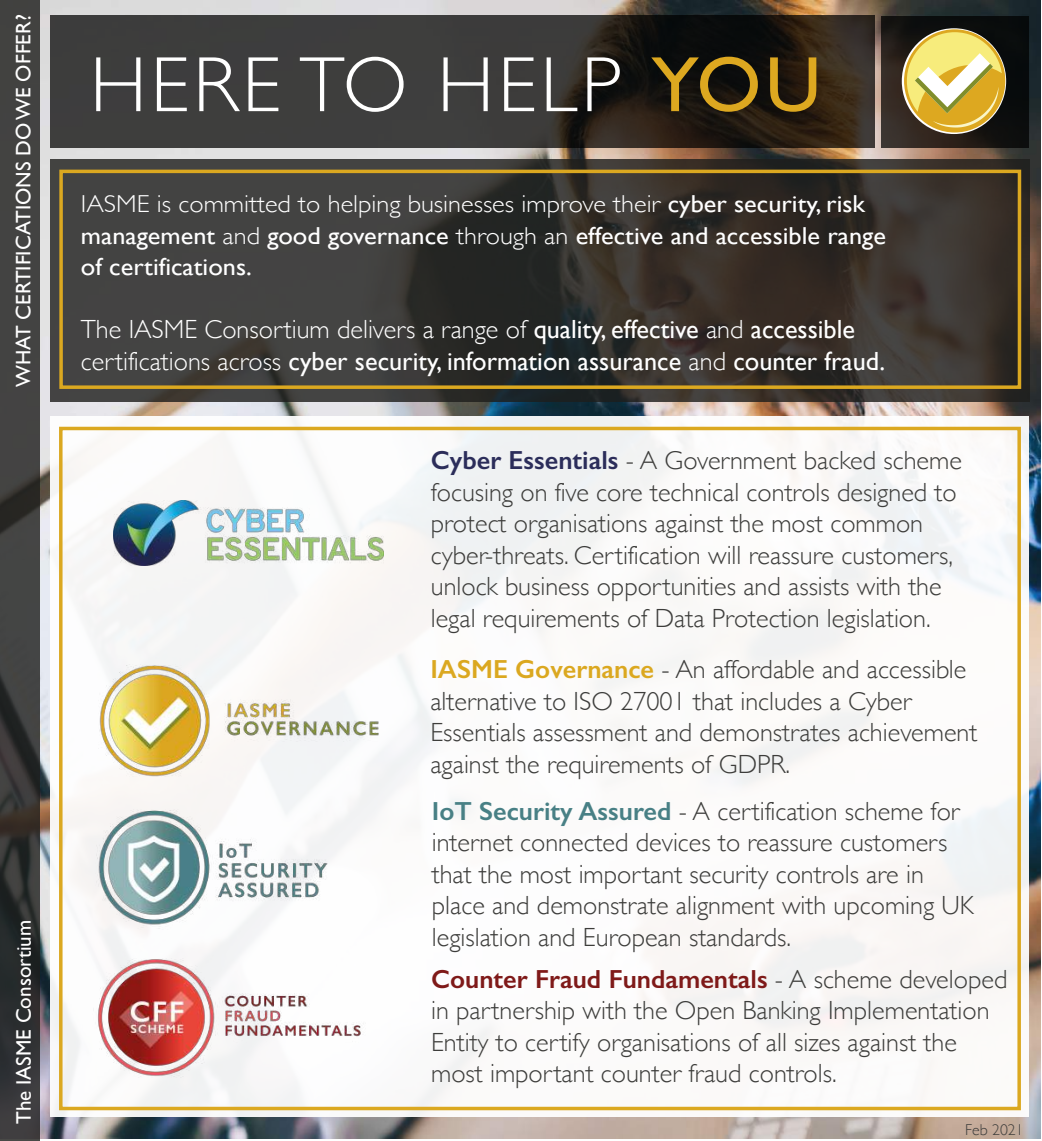
<style>
.page{position:relative;width:1042px;height:1141px;background:#fff}
.page>*{position:absolute;margin:0;border:0;box-sizing:border-box;transform-origin:0 0}
.t1{font:300 78.75px "Gill Sans";letter-spacing:.05em;color:#fff}
.t2{font:300 26.25px/31.5px "Gill Sans";color:#3d3d3b}
.t3{font:26.25px/31.5px "Gill Sans";color:#fff}
.t4{font:24.5px/31.5px "Gill Sans";color:#fff;scale:1.07 1}
.t5{font:21px "Gill Sans";color:#fff}
.t6{font:300 15.75px "Gill Sans";color:#3d3d3b}
.s1{font-weight:400;color:#dda820}
.s2{font-weight:300}
.s3{font-weight:600;color:#2b2d5a}
.s4{font-weight:600;color:#dba820}
.s5{font-weight:600;color:#488085}
.s6{font-weight:600;color:#7f1a19}
</style>
<div class="page">
<img style="left:40px;top:1px;width:1000px;height:1138px">
<div style="left:51px;top:417px;width:978px;height:700px;background:#fff"></div>
<svg style="left:0;top:0;width:40px;height:1141px;background:#3d3d3c"></svg>
<svg style="left:50px;top:159px;width:979px;height:243px;background:#393633"></svg>
<img style="left:49px;top:644px;width:387px;height:145px">
<img style="left:114px;top:500px;width:269px;height:66px">
<img style="left:26px;top:789px;width:369px;height:142px">
<img style="left:15px;top:931px;width:422px;height:168px">
<svg style="left:51px;top:15px;width:824px;height:133px;background:#33302d"></svg>
<div style="left:59px;top:170px;width:962px;height:219px;border:4px solid #dba820"></div>
<div style="left:59px;top:427px;width:962px;height:683px;border:4px solid #dba820"></div>
<svg style="left:881px;top:16px;width:147px;height:132px;background:#1d1a18"></svg>
<svg style="left:904px;top:29px;width:101px;height:103px;background:#c2ae5e"></svg>
<p class="t5" style="left:11px;top:387px;width:374px;rotate:-90deg">WHAT CERTIFICATIONS DO WE OFFER?</p>
<p class="t5" style="left:11px;top:1124px;width:206px;rotate:-90deg">The IASME Consortium</p>
<h1 class="t1" style="left:90px;top:23px;width:732px">HERE TO HELP <span class="s1">YOU</span></h1>
<p class="t4" style="left:81px;top:188px;width:754px"><span class="s2">IASME is committed to helping businesses improve their</span> cyber security, risk management <span class="s2">and</span> good governance <span class="s2">through an</span> effective and accessible range of certifications.</p>
<p class="t3" style="left:81px;top:313px;width:806px"><span class="s2">The IASME Consortium delivers a range of</span> quality, effective <span class="s2">and</span> accessible <span class="s2">certifications across</span> cyber security, information assurance <span class="s2">and</span> counter fraud.</p>
<p class="t2" style="left:431px;top:444px;width:533px"><span class="s3">Cyber Essentials</span> - A Government backed scheme focusing on five core technical controls designed to protect organisations against the most common cyber-threats. Certification will reassure customers, unlock business opportunities and assists with the legal requirements of Data Protection legislation.</p>
<p class="t2" style="left:430px;top:653px;width:548px"><span class="s4">IASME Governance</span> - An affordable and accessible alternative to ISO 27001 that includes a Cyber Essentials assessment and demonstrates achievement against the requirements of GDPR.</p>
<p class="t2" style="left:432px;top:794px;width:543px"><span class="s5">IoT Security Assured</span> - A certification scheme for internet connected devices to reassure customers that the most important security controls are in place and demonstrate alignment with upcoming UK legislation and European standards.</p>
<p class="t2" style="left:431px;top:962px;width:578px"><span class="s6">Counter Fraud Fundamentals</span> - A scheme developed in partnership with the Open Banking Implementation Entity to certify organisations of all sizes against the most important counter fraud controls.</p>
<p class="t6" style="left:965px;top:1117px;width:60px">Feb 2021</p>
</div>
